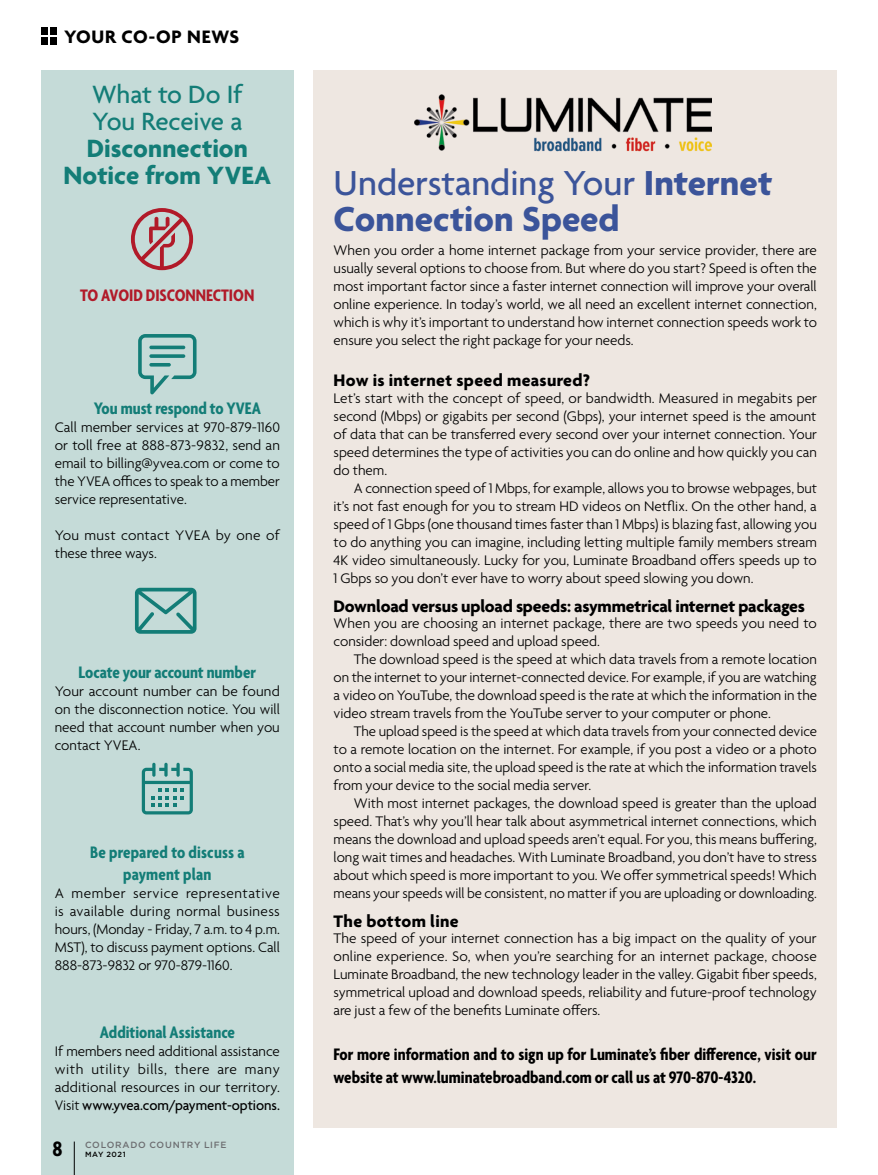
<style>
.page{position:relative;width:878px;height:1175px;background:#fff}
.page>*{position:absolute;margin:0;border:0;box-sizing:border-box;transform-origin:0 0}
.t1{font:700 37.5px/36px "Agenda";color:#3b549a}
.t2{font:700 27px/27px "Agenda";color:#137d77;text-align:center}
.t3{font:500 27px/27px "Agenda";letter-spacing:-.005em;color:#137d77}
.t4{font:700 condensed 22.5px "Agenda";color:#000}
.t5{font:700 19.5px "Agenda";letter-spacing:.03em;color:#000}
.t6{font:700 condensed 18px/22.5px "Agenda";color:#000}
.t7{font:700 condensed 18px/22.5px "Agenda";color:#137d77;text-align:center}
.t8{font:700 18px "Agenda";letter-spacing:-.01em;color:#000}
.t9{font:700 18px "Agenda";letter-spacing:.02em;color:#000}
.t10{font:700 condensed 18px "Agenda";color:#b11a29}
.t11{font:300 15px/18px "Agenda";color:#000;text-align:justify}
.t12{font:500 9px "Gotham HTF";letter-spacing:.075em;color:#6d6e71}
.t13{font:500 7.5px "Gotham HTF";letter-spacing:.075em;color:#000}
.s1{font-weight:500}
</style>
<div class="page">
<div style="left:313px;top:70px;width:524px;height:1057px;background:#eee7e1"></div>
<img style="left:414px;top:94px;width:297px;height:58px">
<div style="left:41px;top:70px;width:252px;height:1104px;background:#c5dbd8"></div>
<svg style="left:138px;top:334px;width:58px;height:60px"></svg>
<svg style="left:135px;top:588px;width:61px;height:45px"></svg>
<svg style="left:142px;top:762px;width:51px;height:52px"></svg>
<svg style="left:131px;top:208px;width:62px;height:62px"></svg>
<hr style="left:74px;top:1141px;width:1px;height:33px;background:#000">
<div style="left:50px;top:37px;width:7px;height:7px;background:#000"></div>
<div style="left:50px;top:28px;width:7px;height:7px;background:#000"></div>
<div style="left:41px;top:37px;width:7px;height:7px;background:#000"></div>
<div style="left:41px;top:28px;width:7px;height:7px;background:#000"></div>
<h3 class="t5" style="left:64px;top:26px;width:176px">YOUR CO-OP NEWS</h3>
<h2 class="t3" style="left:92px;top:83px;width:152px">What to Do If<br>You Receive a</h2>
<h2 class="t2" style="left:63px;top:137px;width:209px">Disconnection<br>Notice from YVEA</h2>
<p class="t10" style="left:80px;top:286px;width:175px">TO AVOID DISCONNECTION</p>
<p class="t7" style="left:94px;top:398px;width:169px">You must respond to YVEA</p>
<p class="t11" style="left:55px;top:419px;width:227px">Call member services at 970-879-1160 or toll free at 888-873-9832, send an email to billing@yvea.com or come to the YVEA offices to speak to a member service representative.</p>
<p class="t11" style="left:55px;top:527px;width:226px">You must contact YVEA by one of these three ways.</p>
<p class="t7" style="left:79px;top:661px;width:179px">Locate your account number</p>
<p class="t11" style="left:55px;top:682px;width:226px">Your account number can be found on the disconnection notice. You will need that account number when you contact YVEA.</p>
<p class="t7" style="left:90px;top:841px;width:156px">Be prepared to discuss a payment plan</p>
<p class="t11" style="left:55px;top:885px;width:227px">A member service representative is available during normal business hours, (Monday - Friday, 7 a.m. to 4 p.m.<br>MST), to discuss payment options. Call 888-873-9832 or 970-879-1160.</p>
<p class="t7" style="left:100px;top:1021px;width:137px">Additional Assistance</p>
<p class="t11" style="left:55px;top:1042px;width:227px">If members need additional assistance with utility bills, there are many additional resources in our territory.<br>Visit <span class="s1">www.yvea.com/payment-options.</span></p>
<h3 class="t4" style="left:52px;top:1136px;width:12px">8</h3>
<p class="t12" style="left:85px;top:1140px;width:143px">COLORADO COUNTRY LIFE</p>
<p class="t13" style="left:85px;top:1150px;width:42px">MAY 2021</p>
<h1 class="t1" style="left:333px;top:167px;width:440px"><span class="s1">Understanding Your</span> Internet<br>Connection Speed</h1>
<p class="t11" style="left:333px;top:242px;width:485px">When you order a home internet package from your service provider, there are usually several options to choose from. But where do you start? Speed is often the most important factor since a faster internet connection will improve your overall online experience. In today’s world, we all need an excellent internet connection, which is why it’s important to understand how internet connection speeds work to ensure you select the right package for your needs.</p>
<p class="t9" style="left:333px;top:371px;width:258px">How is internet speed measured?</p>
<p class="t11" style="left:333px;top:390px;width:485px">Let’s start with the concept of speed, or bandwidth. Measured in megabits per second (Mbps) or gigabits per second (Gbps), your internet speed is the amount of data that can be transferred every second over your internet connection. Your speed determines the type of activities you can do online and how quickly you can do them.</p>
<p class="t11" style="left:333px;top:480px;width:485px;text-indent:20px">A connection speed of 1 Mbps, for example, allows you to browse webpages, but it’s not fast enough for you to stream HD videos on Netflix. On the other hand, a speed of 1 Gbps (one thousand times faster than 1 Mbps) is blazing fast, allowing you to do anything you can imagine, including letting multiple family members stream 4K video simultaneously. Lucky for you, Luminate Broadband offers speeds up to 1 Gbps so you don’t ever have to worry about speed slowing you down.</p>
<p class="t8" style="left:333px;top:596px;width:473px">Download versus upload speeds: asymmetrical internet packages</p>
<p class="t11" style="left:333px;top:615px;width:485px">When you are choosing an internet package, there are two speeds you need to consider: download speed and upload speed.</p>
<p class="t11" style="left:333px;top:651px;width:485px;text-indent:20px">The download speed is the speed at which data travels from a remote location on the internet to your internet-connected device. For example, if you are watching a video on YouTube, the download speed is the rate at which the information in the video stream travels from the YouTube server to your computer or phone.</p>
<p class="t11" style="left:333px;top:723px;width:485px;text-indent:20px">The upload speed is the speed at which data travels from your connected device to a remote location on the internet. For example, if you post a video or a photo onto a social media site, the upload speed is the rate at which the information travels from your device to the social media server.</p>
<p class="t11" style="left:333px;top:795px;width:485px;text-indent:20px">With most internet packages, the download speed is greater than the upload speed. That’s why you’ll hear talk about asymmetrical internet connections, which means the download and upload speeds aren’t equal. For you, this means buffering, long wait times and headaches. With Luminate Broadband, you don’t have to stress about which speed is more important to you. We offer symmetrical speeds! Which means your speeds will be consistent, no matter if you are uploading or downloading.</p>
<p class="t9" style="left:333px;top:911px;width:127px">The bottom line</p>
<p class="t11" style="left:333px;top:930px;width:485px">The speed of your internet connection has a big impact on the quality of your online experience. So, when you’re searching for an internet package, choose Luminate Broadband, the new technology leader in the valley. Gigabit fiber speeds, symmetrical upload and download speeds, reliability and future-proof technology are just a few of the benefits Luminate offers.</p>
<p class="t6" style="left:333px;top:1044px;width:484px">For more information and to sign up for Luminate’s fiber difference, visit our website at www.luminatebroadband.com or call us at 970-870-4320.</p>
</div>
